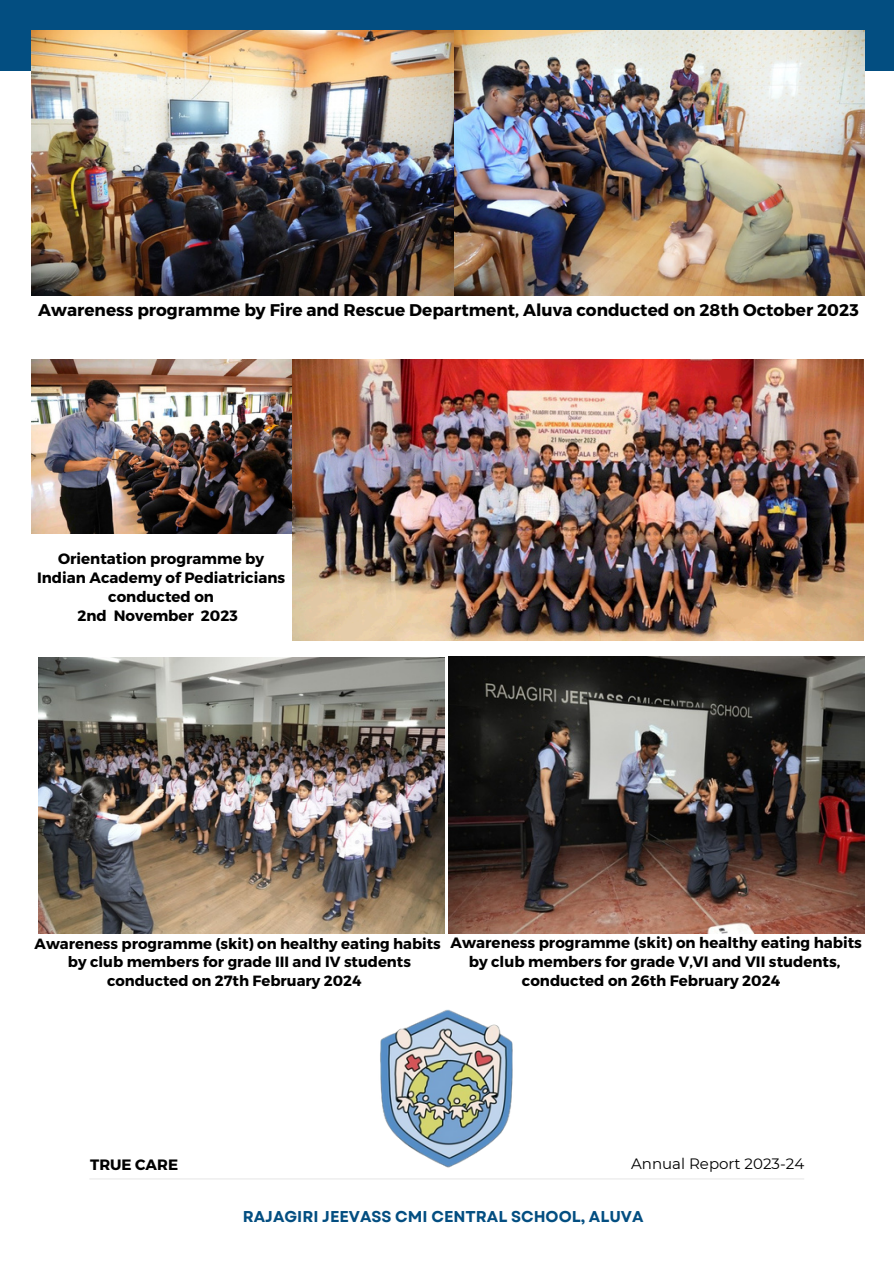
<style>
.page{position:relative;width:894px;height:1264px;background:#fff}
.page>*{position:absolute;margin:0;border:0;box-sizing:border-box;transform-origin:0 0}
.t1{font:700 16.95px "Montserrat";color:#000}
.t2{font:700 15.6px "Garet";color:#034e81}
.t3{font:700 15px/19.2px "Montserrat";color:#000;text-align:center}
.t4{font:15px "Montserrat";color:#000}
.t5{font:700 14.85px/18.9px "Montserrat";color:#000;text-align:center}
</style>
<div class="page">
<hr style="left:89px;top:1178px;width:715px;height:1px;background:#000">
<img style="left:356px;top:1009px;width:181px;height:170px">
<div style="left:0;top:0;width:893px;height:70px;background:#034e81"></div>
<img style="left:32px;top:30px;width:831px;height:266px">
<img style="left:32px;top:359px;width:260px;height:174px">
<img style="left:292px;top:359px;width:571px;height:281px">
<img style="left:448px;top:656px;width:416px;height:277px">
<img style="left:38px;top:657px;width:406px;height:276px">
<p class="t1" style="left:38px;top:299px;width:821px">Awareness programme by Fire and Rescue Department, Aluva conducted on 28th October 2023</p>
<h4 class="t3" style="left:37px;top:548px;width:249px">Orientation programme by<br>Indian Academy of Pediatricians conducted on<br>2nd November 2023</h4>
<p class="t5" style="left:35px;top:933px;width:407px">Awareness programme (skit) on healthy eating habits by club members for grade III and IV students conducted on 27th February 2024</p>
<h1 class="t3" style="left:450px;top:932px;width:413px">Awareness programme (skit) on healthy eating habits</h1>
<h1 class="t3" style="left:468px;top:951px;width:373px">by club members for grade V,VI and VII students,</h1>
<h1 class="t3" style="left:522px;top:970px;width:260px">conducted on 26th February 2024</h1>
<p class="t3" style="left:90px;top:1154px;width:89px">TRUE CARE</p>
<p class="t4" style="left:631px;top:1154px;width:175px">Annual Report 2023-24</p>
<h3 class="t2" style="left:243px;top:1204px;width:402px">RAJAGIRI JEEVASS CMI CENTRAL SCHOOL, ALUVA</h3>
</div>
